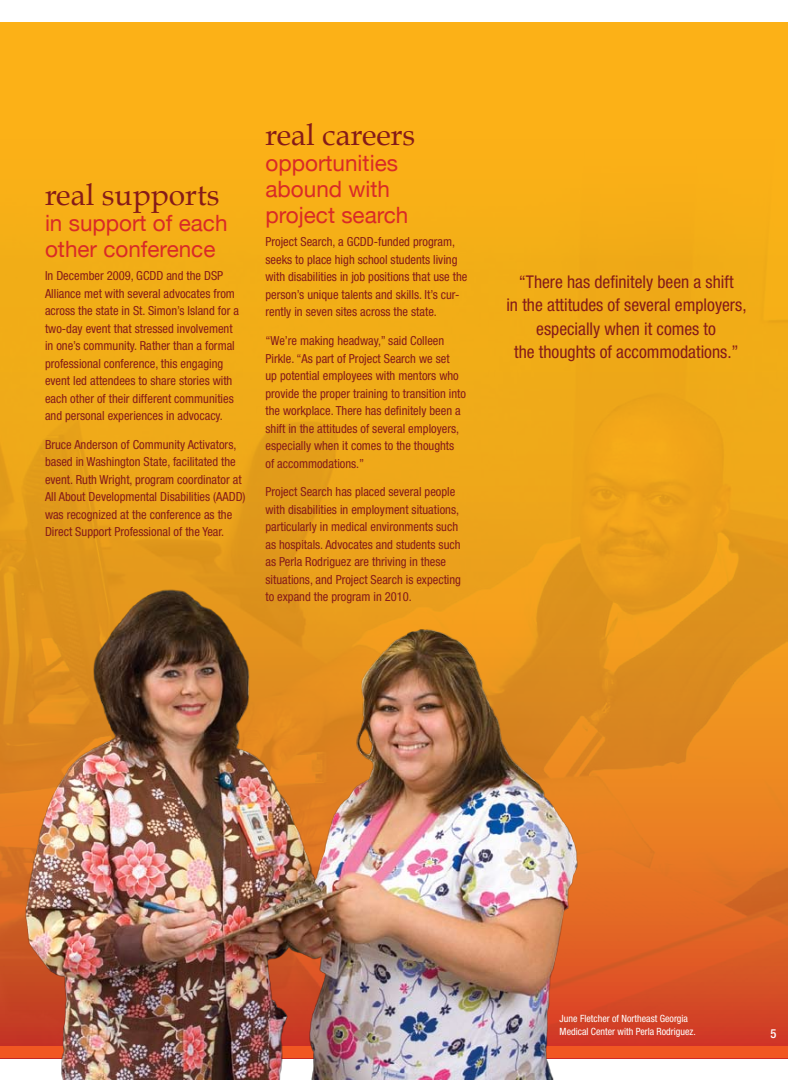
<style>
.page{position:relative;width:810px;height:1080px;background:#fff}
.page>*{position:absolute;margin:0;border:0;box-sizing:border-box;transform-origin:0 0}
.t1{font:30px "Book Antiqua";color:#851b19}
.t2{font:22.5px/26.2px "Helvetica Neue";color:#d92a27}
.t3{font:condensed 17.62px/23.2px "Helvetica Neue";color:#851b19;text-align:center}
.t4{font:condensed 12.5px/17.5px "Helvetica Neue";color:#851b19}
.t5{font:500 condensed 12.5px "Helvetica Neue";color:#fff}
.t6{font:condensed 10px/12.5px "Helvetica Neue";color:#fff}
</style>
<div class="page">
<div style="left:0;top:22px;width:788px;height:1037px;background:#fcb117"></div>
<img style="left:0;top:237px;width:788px;height:822px">
<div style="left:0;top:1046px;width:787px;height:12px;background:#f15722"></div>
<img style="left:11px;top:570px;width:579px;height:510px">
<h1 class="t1" style="left:45px;top:176px;width:176px">real supports</h1>
<h2 class="t2" style="left:45px;top:209px;width:184px">in support of each other conference</h2>
<p class="t4" style="left:45px;top:267px;width:195px">In December 2009, GCDD and the DSP Alliance met with several advocates from across the state in St. Simon’s Island for a two-day event that stressed involvement in one’s community. Rather than a formal professional conference, this engaging event led attendees to share stories with each other of their different communities and personal experiences in advocacy.</p>
<p class="t4" style="left:45px;top:436px;width:202px">Bruce Anderson of Community Activators, based in Washington State, facilitated the event. Ruth Wright, program coordinator at All About Developmental Disabilities (AADD) was recognized at the conference as the Direct Support Professional of the Year.</p>
<h1 class="t1" style="left:266px;top:116px;width:151px">real careers</h1>
<h2 class="t2" style="left:266px;top:149px;width:144px">opportunities abound with project search</h2>
<p class="t4" style="left:266px;top:233px;width:203px">Project Search, a GCDD-funded program, seeks to place high school students living with disabilities in job positions that use the person’s unique talents and skills. It’s cur&shy;rently in seven sites across the state.</p>
<p class="t4" style="left:266px;top:332px;width:202px">“We’re making headway,” said Colleen Pirkle. “As part of Project Search we set<br>up potential employees with mentors who provide the proper training to transition into the workplace. There has definitely been a shift in the attitudes of several employers, especially when it comes to the thoughts of accommodations.”</p>
<p class="t4" style="left:266px;top:483px;width:197px">Project Search has placed several people with disabilities in employment situations, particularly in medical environments such as hospitals. Advocates and students such as Perla Rodriguez are thriving in these situations, and Project Search is expecting to expand the program in 2010.</p>
<h3 class="t3" style="left:506px;top:270px;width:242px">“There has definitely been a shift<br>in the attitudes of several employers, especially when it comes to<br>the thoughts of accommodations.”</h3>
<p class="t6" style="left:560px;top:1012px;width:138px">June Fletcher of Northeast Georgia<br>Medical Center with Perla Rodriguez.</p>
<p class="t5" style="left:771px;top:1026px;width:7px">5</p>
</div>
